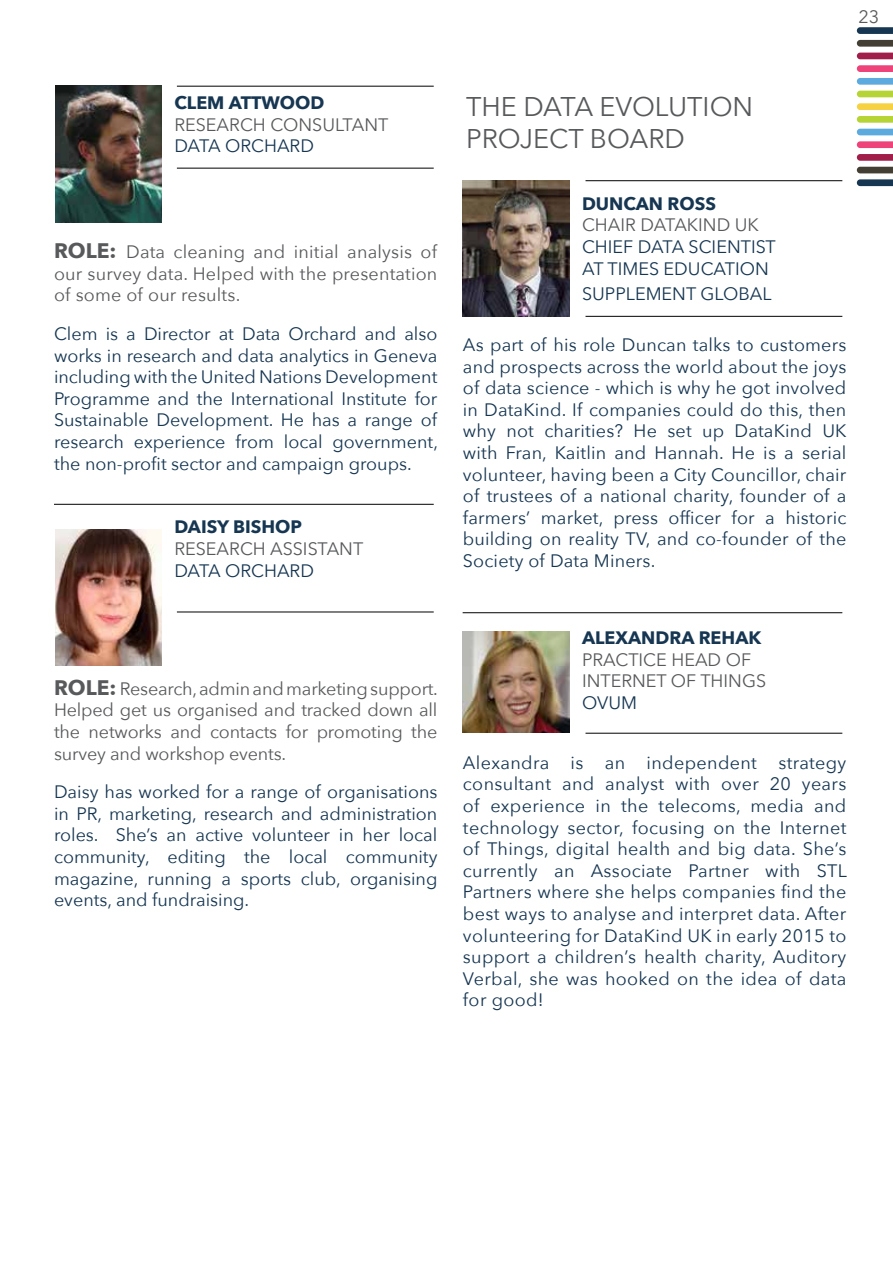
<style>
.page{position:relative;width:893px;height:1263px;background:#fff}
.page>*{position:absolute;margin:0;border:0;box-sizing:border-box;transform-origin:0 0}
.t1{font:27px/32.4px "Avenir Next";color:#58595b}
.t2{font:18px/21.6px "Avenir Next";color:#163652;text-align:justify}
.t3{font:18px/21.6px "Avenir Next";color:#58595b;text-align:justify}
.t4{font:700 18px "Avenir Next";color:#163652}
.s1{font-weight:700;font-size:21px}
</style>
<div class="page">
<svg style="left:857px;top:27px;width:36px;height:7px"></svg>
<svg style="left:857px;top:40px;width:36px;height:7px"></svg>
<svg style="left:857px;top:53px;width:36px;height:6px"></svg>
<svg style="left:857px;top:65px;width:36px;height:7px"></svg>
<svg style="left:857px;top:78px;width:36px;height:7px"></svg>
<svg style="left:857px;top:91px;width:36px;height:6px"></svg>
<svg style="left:857px;top:103px;width:36px;height:7px"></svg>
<svg style="left:857px;top:116px;width:36px;height:7px"></svg>
<svg style="left:857px;top:129px;width:36px;height:6px"></svg>
<svg style="left:857px;top:141px;width:36px;height:7px"></svg>
<svg style="left:857px;top:154px;width:36px;height:7px"></svg>
<svg style="left:857px;top:167px;width:36px;height:6px"></svg>
<svg style="left:857px;top:179px;width:36px;height:7px"></svg>
<img style="left:55px;top:86px;width:107px;height:136px">
<img style="left:55px;top:529px;width:107px;height:137px">
<hr style="left:54px;top:504px;width:380px;height:1px;background:#000">
<hr style="left:177px;top:168px;width:257px;height:1px;background:#000">
<hr style="left:177px;top:86px;width:257px;height:1px;background:#000">
<hr style="left:177px;top:612px;width:257px;height:1px;background:#000">
<hr style="left:463px;top:612px;width:379px;height:1px;background:#000">
<hr style="left:585px;top:316px;width:257px;height:1px;background:#000">
<hr style="left:585px;top:733px;width:257px;height:1px;background:#000">
<img style="left:463px;top:180px;width:106px;height:137px">
<hr style="left:585px;top:180px;width:257px;height:1px;background:#000">
<img style="left:463px;top:632px;width:106px;height:101px">
<p class="t3" style="left:858px;top:5px;width:22px">23</p>
<p class="t4" style="left:174px;top:87px;width:152px">CLEM ATTWOOD</p>
<p class="t3" style="left:174px;top:113px;width:215px">RESEARCH CONSULTANT</p>
<p class="t2" style="left:174px;top:134px;width:141px">DATA ORCHARD</p>
<p class="t3" style="left:54px;top:240px;width:385px"><span class="s1">ROLE:</span> Data cleaning and initial analysis of our survey data. Helped with the presentation of some of our results.</p>
<p class="t2" style="left:54px;top:322px;width:385px">Clem is a Director at Data Orchard and also works in research and data analytics in Geneva including with the United Nations Development Programme and the International Institute for Sustainable Development. He has a range of research experience from local government, the non-profit sector and campaign groups.</p>
<p class="t4" style="left:174px;top:511px;width:129px">DAISY BISHOP</p>
<p class="t3" style="left:174px;top:537px;width:190px">RESEARCH ASSISTANT</p>
<p class="t2" style="left:174px;top:559px;width:141px">DATA ORCHARD</p>
<p class="t3" style="left:54px;top:677px;width:385px"><span class="s1">ROLE:</span> Research, admin and marketing support.<br>Helped get us organised and tracked down all the networks and contacts for promoting the survey and workshop events.</p>
<p class="t2" style="left:54px;top:780px;width:385px">Daisy has worked for a range of organisations in PR, marketing, research and administration roles. She’s an active volunteer in her local community, editing the local community magazine, running a sports club, organising events, and fundraising.</p>
<h1 class="t1" style="left:466px;top:89px;width:289px">THE DATA EVOLUTION<br>PROJECT BOARD</h1>
<p class="t4" style="left:582px;top:188px;width:136px">DUNCAN ROSS</p>
<p class="t3" style="left:582px;top:214px;width:178px">CHAIR DATAKIND UK</p>
<p class="t2" style="left:582px;top:235px;width:195px">CHIEF DATA SCIENTIST<br>AT TIMES EDUCATION</p>
<p class="t2" style="left:582px;top:282px;width:191px">SUPPLEMENT GLOBAL</p>
<p class="t2" style="left:463px;top:333px;width:385px">As part of his role Duncan talks to customers and prospects across the world about the joys of data science - which is why he got involved in DataKind. If companies could do this, then why not charities? He set up DataKind UK with Fran, Kaitlin and Hannah. He is a serial volunteer, having been a City Councillor, chair of trustees of a national charity, founder of a farmers’ market, press officer for a historic building on reality TV, and co-founder of the Society of Data Miners.</p>
<p class="t4" style="left:582px;top:622px;width:181px">ALEXANDRA REHAK</p>
<p class="t3" style="left:582px;top:648px;width:186px">PRACTICE HEAD OF<br>INTERNET OF THINGS</p>
<p class="t2" style="left:582px;top:691px;width:57px">OVUM</p>
<p class="t2" style="left:463px;top:751px;width:385px">Alexandra is an independent strategy consultant and analyst with over 20 years of experience in the telecoms, media and technology sector, focusing on the Internet of Things, digital health and big data. She’s currently an Associate Partner with STL Partners where she helps companies find the best ways to analyse and interpret data. After volunteering for DataKind UK in early 2015 to support a children’s health charity, Auditory Verbal, she was hooked on the idea of data for good!</p>
</div>
